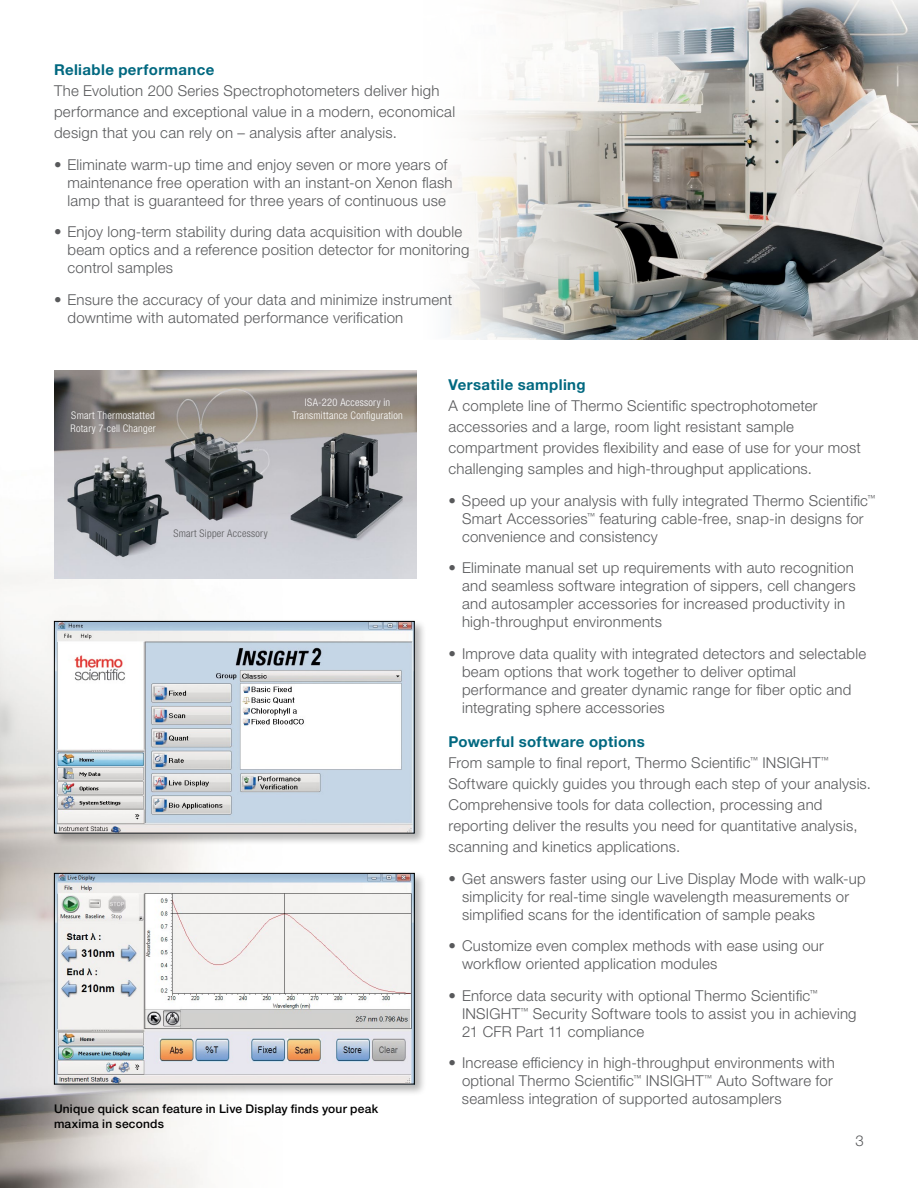
<style>
.page{position:relative;width:918px;height:1188px;background:#fff}
.page>*{position:absolute;margin:0;border:0;box-sizing:border-box;transform-origin:0 0}
.t1{font:300 15px/18px "Helvetica Neue LTW1 G";letter-spacing:.015em;color:#58595b}
.t2{font:700 15px "Helvetica Neue LTW1 G";letter-spacing:.025em;color:#006880}
.t3{font:500 12px/15.8px "Helvetica Neue LTW1 G";letter-spacing:.015em;color:#000}
.t4{font:300 condensed 10.5px/13.5px "Helvetica Neue LTW1 G";letter-spacing:.025em;color:#fff}
.t5{font:300 condensed 10.5px "Helvetica Neue LTW1 G";letter-spacing:.025em;color:#58595b}
.s1{font-weight:700;color:#006880}
</style>
<div class="page">
<img style="left:0;top:370px;width:314px;height:818px">
<div style="left:52px;top:619px;width:375px;height:226px;background:#000;opacity:.3"></div>
<img style="left:56px;top:623px;width:357px;height:209px">
<div style="left:54px;top:621px;width:361px;height:213px;border:1px solid #000"></div>
<div style="left:52px;top:871px;width:375px;height:225px;background:#000;opacity:.3"></div>
<img style="left:56px;top:875px;width:357px;height:208px">
<div style="left:54px;top:873px;width:361px;height:212px;border:1px solid #000"></div>
<img style="left:448px;top:0;width:470px;height:339px">
<img style="left:54px;top:371px;width:362px;height:208px">
<p class="t2" style="left:54px;top:60px;width:162px">Reliable performance</p>
<p class="t1" style="left:54px;top:80px;width:403px;line-height:21px">The Evolution 200 Series Spectrophotometers deliver high performance and exceptional value in a modern, economical design that you can rely on – analysis after analysis.</p>
<p class="t1" style="left:68px;top:155px;width:387px;text-indent:-14px">• Eliminate warm-up time and enjoy seven or more years of maintenance free operation with an instant-on Xenon flash lamp that is guaranteed for three years of continuous use</p>
<p class="t1" style="left:68px;top:223px;width:404px;text-indent:-14px">• Enjoy long-term stability during data acquisition with double beam optics and a reference position detector for monitoring control samples</p>
<p class="t1" style="left:68px;top:290px;width:386px;text-indent:-14px">• Ensure the accuracy of your data and minimize instrument downtime with automated performance verification</p>
<p class="t4" style="left:70px;top:409px;width:87px">Smart Thermostatted<br>Rotary 7-cell Changer</p>
<p class="t4" style="left:292px;top:395px;width:112px;text-align:center">ISA-220 Accessory in<br>Transmittance Configuration</p>
<p class="t5" style="left:173px;top:527px;width:96px">Smart Sipper Accessory</p>
<p class="t3" style="left:54px;top:1100px;width:326px">Unique quick scan feature in Live Display finds your peak maxima in seconds</p>
<p class="t2" style="left:448px;top:375px;width:139px">Versatile sampling</p>
<p class="t1" style="left:448px;top:395px;width:414px;line-height:21px">A complete line of Thermo Scientific spectrophotometer accessories and a large, room light resistant sample compartment provides flexibility and ease of use for your most challenging samples and high-throughput applications.</p>
<p class="t1" style="left:462px;top:491px;width:415px;text-indent:-14px">• Speed up your analysis with fully integrated Thermo Scientific<sup>™<br></sup>Smart Accessories<sup>™</sup> featuring cable-free, snap-in designs for convenience and consistency</p>
<p class="t1" style="left:462px;top:559px;width:395px;text-indent:-14px">• Eliminate manual set up requirements with auto recognition and seamless software integration of sippers, cell changers and autosampler accessories for increased productivity in high-throughput environments</p>
<p class="t1" style="left:462px;top:644px;width:406px;text-indent:-14px">• Improve data quality with integrated detectors and selectable beam options that work together to deliver optimal performance and greater dynamic range for fiber optic and integrating sphere accessories</p>
<p class="t1" style="left:449px;top:731px;width:424px;line-height:21px"><span class="s1">Powerful software options<br></span>From sample to final report, Thermo Scientific<sup>™</sup> INSIGHT<sup>™ </sup>Software quickly guides you through each step of your analysis.<br>Comprehensive tools for data collection, processing and reporting deliver the results you need for quantitative analysis, scanning and kinetics applications.</p>
<p class="t1" style="left:462px;top:869px;width:405px;text-indent:-14px">• Get answers faster using our Live Display Mode with walk-up simplicity for real-time single wavelength measurements or simplified scans for the identification of sample peaks</p>
<p class="t1" style="left:462px;top:937px;width:363px;text-indent:-14px">• Customize even complex methods with ease using our workflow oriented application modules</p>
<p class="t1" style="left:462px;top:986px;width:396px;text-indent:-13px">• Enforce data security with optional Thermo Scientific<sup>™<br></sup>INSIGHT<sup>™</sup> Security Software tools to assist you in achieving<br>21 CFR Part 11 compliance</p>
<p class="t1" style="left:462px;top:1054px;width:374px;text-indent:-13px">• Increase efficiency in high-throughput environments with optional Thermo Scientific<sup>™</sup> INSIGHT<sup>™</sup> Auto Software for seamless integration of supported autosamplers</p>
<p class="t1" style="left:856px;top:1132px;width:10px">3</p>
</div>
